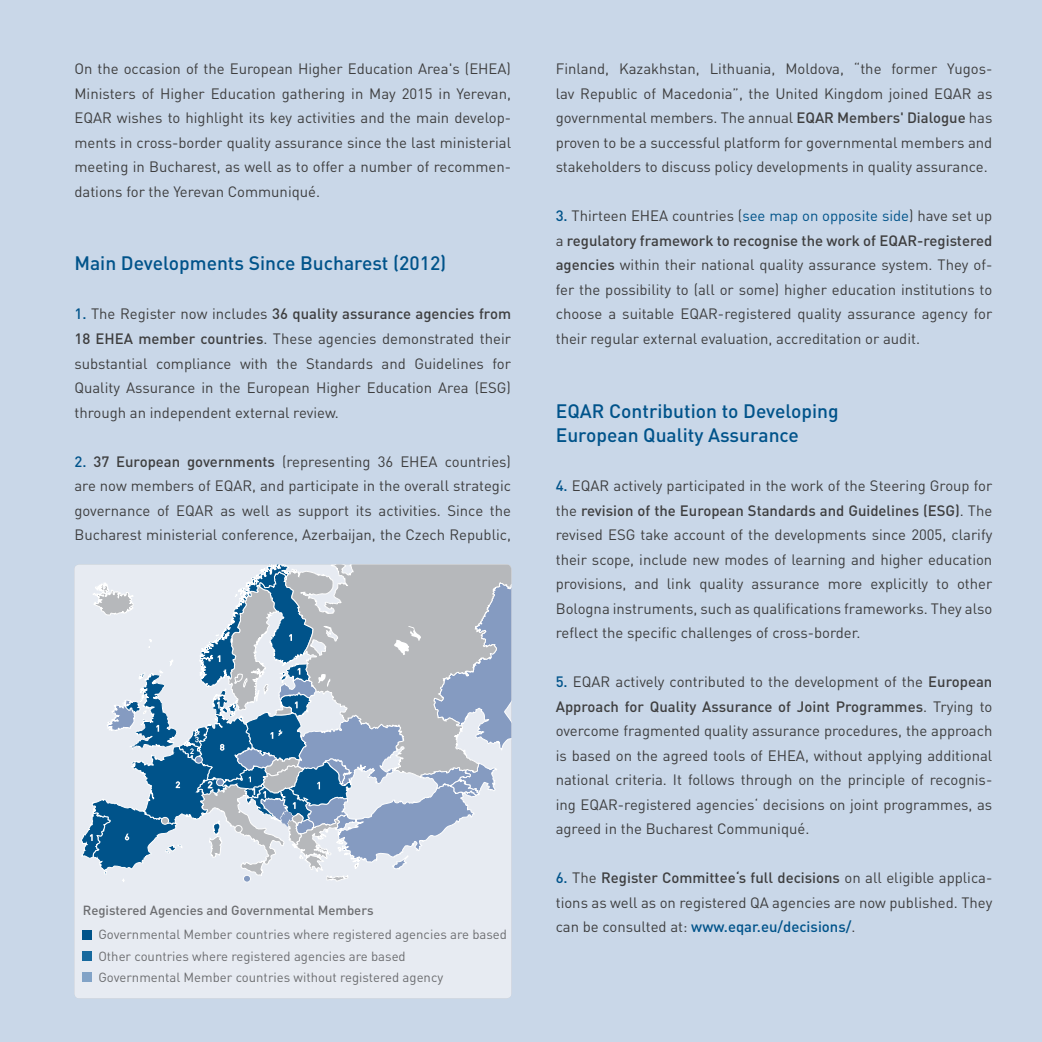
<style>
.page{position:relative;width:1042px;height:1042px;background:#c9d7e8}
.page>*{position:absolute;margin:0;border:0;box-sizing:border-box;transform-origin:0 0}
.t1{font:500 19.25px/24.5px "DINOT";color:#00538a}
.t2{font:14.88px/24.5px "DINOT";color:#3e3e3f;text-align:justify}
.t3{font:500 14.88px/24.5px "DINOT";color:#3e3e3f}
.t4{font:13.12px/21px "DINOT";color:#6c6d70}
.t5{font:500 13.12px "DINOT";color:#6c6d70}
.s1{color:#00538a}
.s2{font-weight:400}
.s3{font-weight:500}
.s4{font-weight:500;color:#00538a}
</style>
<div class="page">
<div style="left:74px;top:564px;width:437px;height:434px;background:#e7ebf2"></div>
<svg style="left:81px;top:564px;width:430px;height:318px"></svg>
<div style="left:83px;top:930px;width:9px;height:9px;background:#00538a"></div>
<div style="left:83px;top:951px;width:9px;height:9px;background:#17699e"></div>
<div style="left:83px;top:972px;width:9px;height:9px;background:#82a3c7"></div>
<p class="t2" style="left:74px;top:56px;width:438px">On the occasion of the European Higher Education Area's (EHEA)<br>Ministers of Higher Education gathering in May 2015 in Yerevan, EQAR wishes to highlight its key activities and the main develop&shy;ments in cross-border quality assurance since the last ministerial meeting in Bucharest, as well as to offer a number of recommen&shy;dations for the Yerevan Communiqué.</p>
<p class="t1" style="left:74px;top:250px;width:373px">Main Developments Since Bucharest (2012)</p>
<p class="t3" style="left:74px;top:301px;width:438px"><span class="s1">1.</span> <span class="s2">The Register now includes</span> 36 quality assurance agencies from<br>18 EHEA</p>
<p class="t2" style="left:74px;top:326px;width:438px;text-indent:64px"><span class="s3">member countries</span>. These agencies demonstrated their substantial compliance with the Standards and Guidelines for Quality Assurance in the European Higher Education Area (ESG) through an independent external review.</p>
<p class="t2" style="left:74px;top:448px;width:438px"><span class="s4">2.</span> <span class="s3">37 European governments</span> (representing 36 EHEA countries) are now members of EQAR, and participate in the overall strategic governance of EQAR as well as support its activities. Since the Bucharest ministerial conference, Azerbaijan, the Czech Republic,</p>
<p class="t5" style="left:83px;top:901px;width:292px">Registered Agencies and Governmental Members</p>
<p class="t4" style="left:98px;top:923px;width:410px">Governmental Member countries where registered agencies are based<br>Other countries where registered agencies are based<br>Governmental Member countries without registered agency</p>
<p class="t2" style="left:556px;top:56px;width:438px">Finland, Kazakhstan, Lithuania, Moldova, “the former Yugos&shy;lav Republic of Macedonia”, the United Kingdom joined EQAR as governmental members. The annual <span class="s3">EQAR Members' Dialogue</span> has proven to be a successful platform for governmental members and stakeholders to discuss policy developments in quality assurance.</p>
<p class="t2" style="left:556px;top:203px;width:438px"><span class="s4">3.</span> Thirteen EHEA countries (<span class="s1">see map on opposite side</span>) have set up a <span class="s3">regulatory framework to recognise the work of EQAR-registered agencies</span> within their national quality assurance system. They of&shy;fer the possibility to (all or some) higher education institutions to choose a suitable EQAR-registered quality assurance agency for their regular external evaluation, accreditation or audit.</p>
<p class="t1" style="left:556px;top:397px;width:284px">EQAR Contribution to Developing<br>European Quality Assurance</p>
<p class="t2" style="left:556px;top:473px;width:438px"><span class="s4">4.</span> EQAR actively participated in the work of the Steering Group for the <span class="s3">revision of the European Standards and Guidelines (ESG</span></p>
<p class="t2" style="left:556px;top:497px;width:438px;text-indent:399px"><span class="s3">)</span>. The revised ESG take account of the developments since 2005, clarify their scope, include new modes of learning and higher education provisions, and link quality assurance more explicitly to other Bologna instruments, such as qualifications frameworks. They also reflect the specific challenges of cross-border.</p>
<p class="t2" style="left:556px;top:669px;width:438px"><span class="s4">5.</span> EQAR actively contributed to the development of the <span class="s3">European Approach for Quality Assurance of Joint Programmes</span>. Trying to overcome fragmented quality assurance procedures, the approach is based on the agreed tools of EHEA, without applying additional national criteria. It follows through on the principle of recognis&shy;ing EQAR-registered agencies‘ decisions on joint programmes, as agreed in the Bucharest Communiqué.</p>
<p class="t2" style="left:556px;top:865px;width:438px"><span class="s4">6.</span> The <span class="s3">Register Committee‘s full decisions</span> on all eligible applica&shy;tions as well as on registered QA agencies are now published. They can be consulted at: <span class="s4">www.eqar.eu/decisions/</span>.</p>
</div>
